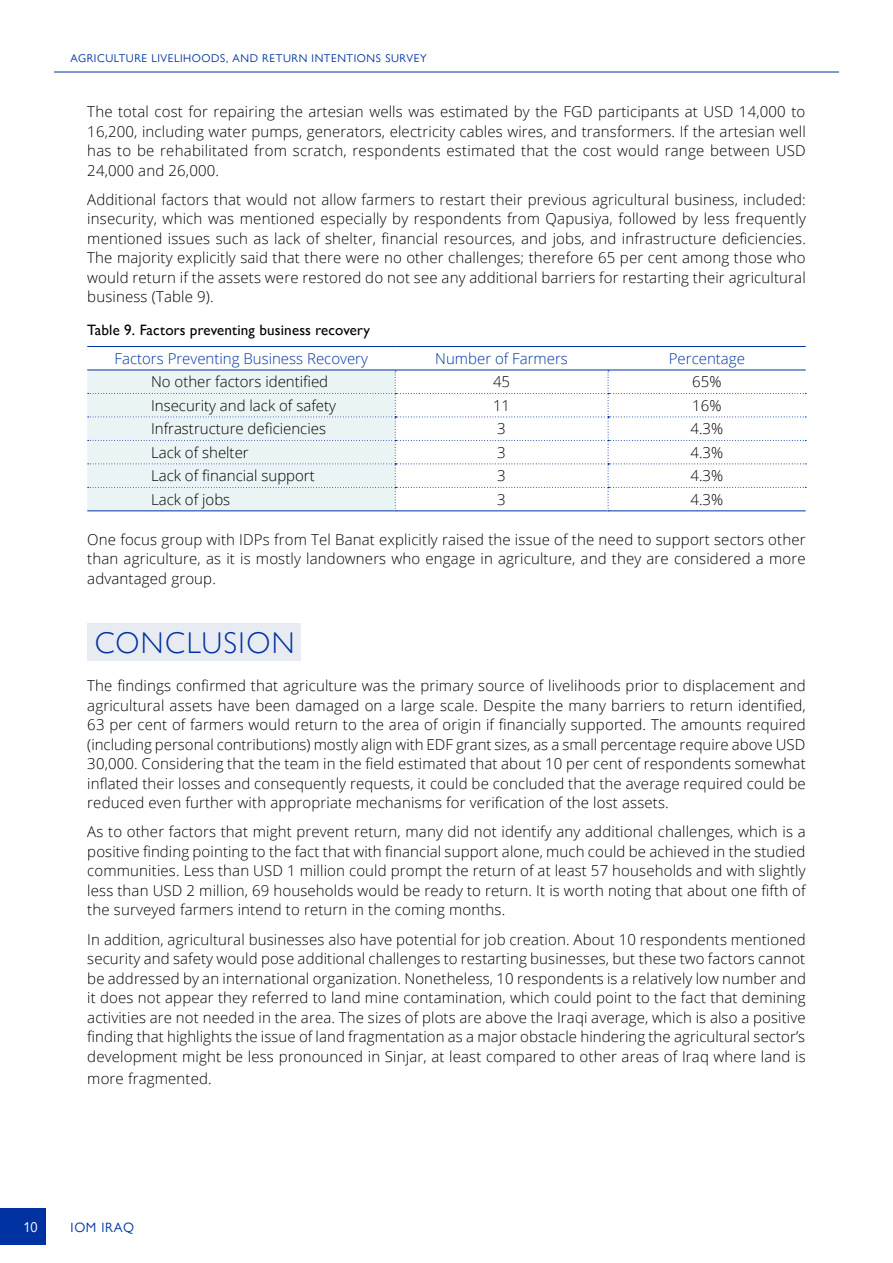
<style>
.page{position:relative;width:893px;height:1263px;background:#fff}
.page>*{position:absolute;margin:0;border:0;box-sizing:border-box;transform-origin:0 0}
.t1{font:300 30px "Gill Sans Nova";letter-spacing:.05em;color:#0033a1}
.t2{font:300 15px/19.5px "Open Sans";letter-spacing:.01em;color:#000;text-align:justify}
.t3{font:300 15px "Open Sans";color:#0033a1}
.t4{font:500 15px "Gill Sans Nova";letter-spacing:.01em;color:#000}
.t5{font:14.25px "Gill Sans Nova";color:#fff}
.t6{font:13.5px "Gill Sans Nova";letter-spacing:.05em;color:#0033a1}
.t7{font:11.25px "Gill Sans Nova";letter-spacing:.05em;color:#0033a1}
</style>
<div class="page">
<hr style="left:54px;top:72px;width:785px;height:1px;background:#0033a1">
<div style="left:0;top:1209px;width:46px;height:36px;background:#0033a1"></div>
<div style="left:87px;top:623px;width:214px;height:38px;background:#e8ebf2"></div>
<hr style="left:87px;top:346px;width:308px;height:1px;background:#0033a1">
<hr style="left:395px;top:346px;width:213px;height:1px;background:#0033a1">
<hr style="left:608px;top:346px;width:198px;height:1px;background:#0033a1">
<svg style="left:87px;top:371px;width:719px;height:140px"></svg>
<hr style="left:87px;top:370px;width:308px;height:1px;background:#0033a1">
<hr style="left:395px;top:370px;width:213px;height:1px;background:#0033a1">
<hr style="left:608px;top:370px;width:198px;height:1px;background:#0033a1">
<p class="t7" style="left:71px;top:52px;width:358px">AGRICULTURE LIVELIHOODS, AND RETURN INTENTIONS SURVEY</p>
<p class="t2" style="left:87px;top:102px;width:720px">The total cost for repairing the artesian wells was estimated by the FGD participants at USD 14,000 to 16,200, including water pumps, generators, electricity cables wires, and transformers. If the artesian well has to be rehabilitated from scratch, respondents estimated that the cost would range between USD 24,000 and 26,000.</p>
<p class="t2" style="left:87px;top:189px;width:720px">Additional factors that would not allow farmers to restart their previous agricultural business, included: insecurity, which was mentioned especially by respondents from Qapusiya, followed by less frequently mentioned issues such as lack of shelter, financial resources, and jobs, and infrastructure deficiencies.<br>The majority explicitly said that there were no other challenges; therefore 65 per cent among those who would return if the assets were restored do not see any additional barriers for restarting their agricultural business (Table 9).</p>
<p class="t4" style="left:87px;top:321px;width:284px">Table 9. Factors preventing business recovery</p>
<p class="t3" style="left:115px;top:348px;width:255px">Factors Preventing Business Recovery</p>
<p class="t3" style="left:435px;top:348px;width:134px">Number of Farmers</p>
<p class="t3" style="left:669px;top:348px;width:78px">Percentage</p>
<p class="t2" style="left:151px;top:372px;width:179px">No other factors identified</p>
<p class="t2" style="left:493px;top:372px;width:19px">45</p>
<p class="t2" style="left:692px;top:372px;width:31px">65%</p>
<p class="t2" style="left:151px;top:395px;width:186px">Insecurity and lack of safety</p>
<p class="t2" style="left:493px;top:395px;width:19px">11</p>
<p class="t2" style="left:692px;top:395px;width:31px">16%</p>
<p class="t2" style="left:151px;top:419px;width:176px">Infrastructure deficiencies</p>
<p class="t2" style="left:497px;top:419px;width:10px">3</p>
<p class="t2" style="left:690px;top:419px;width:34px">4.3%</p>
<p class="t2" style="left:151px;top:442px;width:99px">Lack of shelter</p>
<p class="t2" style="left:497px;top:442px;width:10px">3</p>
<p class="t2" style="left:690px;top:442px;width:34px">4.3%</p>
<p class="t2" style="left:151px;top:466px;width:165px">Lack of financial support</p>
<p class="t2" style="left:497px;top:466px;width:10px">3</p>
<p class="t2" style="left:690px;top:466px;width:34px">4.3%</p>
<p class="t2" style="left:151px;top:489px;width:81px">Lack of jobs</p>
<p class="t2" style="left:497px;top:489px;width:10px">3</p>
<p class="t2" style="left:690px;top:489px;width:34px">4.3%</p>
<p class="t2" style="left:87px;top:529px;width:720px">One focus group with IDPs from Tel Banat explicitly raised the issue of the need to support sectors other than agriculture, as it is mostly landowners who engage in agriculture, and they are considered a more advantaged group.</p>
<h1 class="t1" style="left:95px;top:624px;width:201px">CONCLUSION</h1>
<p class="t2" style="left:87px;top:675px;width:720px">The findings confirmed that agriculture was the primary source of livelihoods prior to displacement and agricultural assets have been damaged on a large scale. Despite the many barriers to return identified, 63 per cent of farmers would return to the area of origin if financially supported. The amounts required (including personal contributions) mostly align with EDF grant sizes, as a small percentage require above USD 30,000. Considering that the team in the field estimated that about 10 per cent of respondents somewhat inflated their losses and consequently requests, it could be concluded that the average required could be reduced even further with appropriate mechanisms for verification of the lost assets.</p>
<p class="t2" style="left:87px;top:822px;width:720px">As to other factors that might prevent return, many did not identify any additional challenges, which is a positive finding pointing to the fact that with financial support alone, much could be achieved in the studied communities. Less than USD 1 million could prompt the return of at least 57 households and with slightly less than USD 2 million, 69 households would be ready to return. It is worth noting that about one fifth of the surveyed farmers intend to return in the coming months.</p>
<p class="t2" style="left:87px;top:929px;width:720px">In addition, agricultural businesses also have potential for job creation. About 10 respondents mentioned security and safety would pose additional challenges to restarting businesses, but these two factors cannot be addressed by an international organization. Nonetheless, 10 respondents is a relatively low number and it does not appear they referred to land mine contamination, which could point to the fact that demining activities are not needed in the area. The sizes of plots are above the Iraqi average, which is also a positive finding that highlights the issue of land fragmentation as a major obstacle hindering the agricultural sector’s development might be less pronounced in Sinjar, at least compared to other areas of Iraq where land is</p>
<p class="t2" style="left:87px;top:1068px;width:126px">more fragmented.</p>
<p class="t5" style="left:23px;top:1218px;width:16px">10</p>
<p class="t6" style="left:71px;top:1219px;width:65px">IOM IRAQ</p>
</div>
